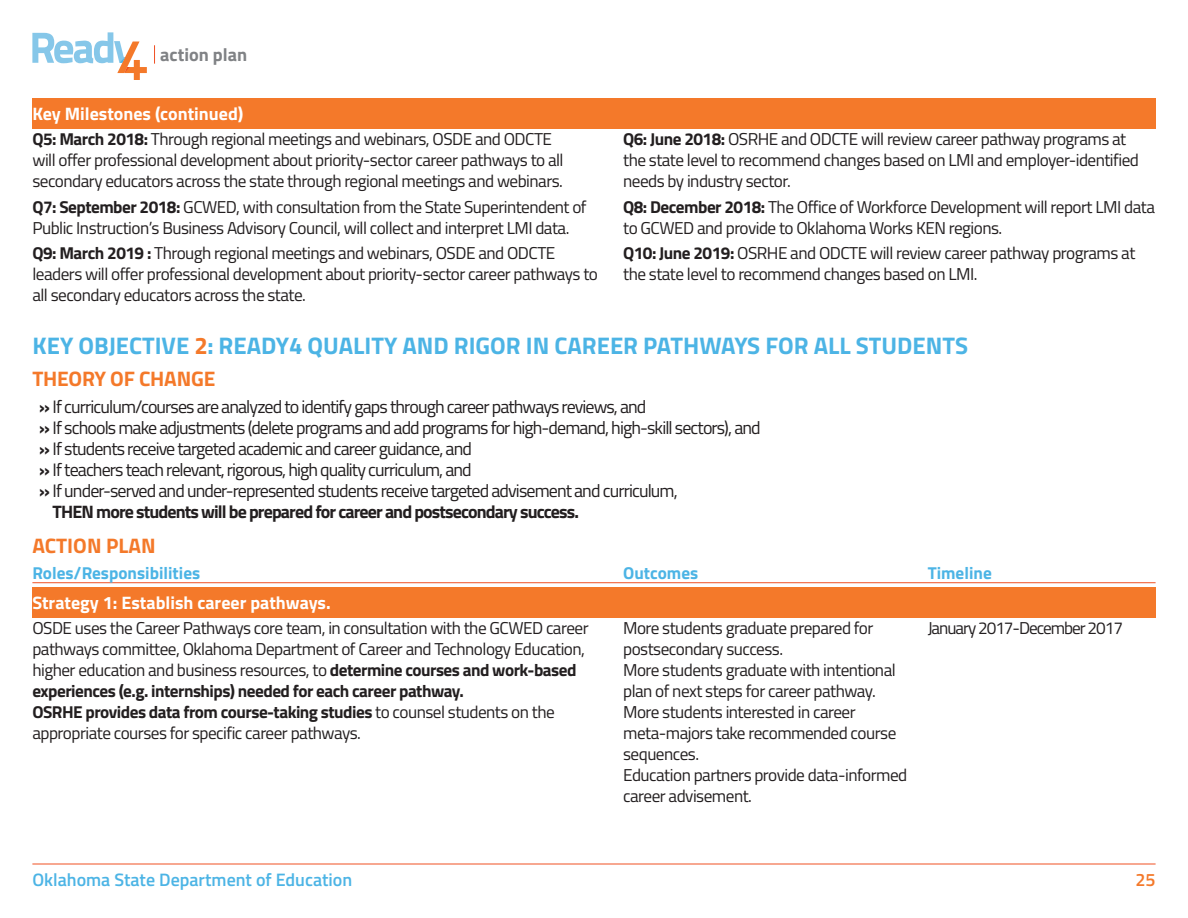
<style>
.page{position:relative;width:1188px;height:918px;background:#fff}
.page>*{position:absolute;margin:0;border:0;box-sizing:border-box;transform-origin:0 0}
.Key_Objective_Header{font:700 24px "Titillium";color:#4cb4e5}
.Key_Objective_Header-2{font:700 21px "Titillium";letter-spacing:-.01em;color:#f4792a}
.t1{font:700 18.3px "Titillium";color:#808285}
.t2{font:18px "Titillium";letter-spacing:-.05em;color:#231f20}
.Bullets{font:700 18px "Titillium";letter-spacing:-.05em;color:#231f20}
.t3{font:700 18px "Titillium";color:#fff}
.t4{font:600 18px "Titillium";color:#4cb4e5}
.t5{font:600 18px "Titillium";color:#f4792a}
.t6{font:17.25px/21px "Titillium";letter-spacing:-.03em;color:#231f20}
.t7{font:700 17.25px "Titillium";color:#4cb4e5}
.t8{font:17.25px "Titillium";letter-spacing:-.06em;color:#231f20}
.s1{font-weight:700}
.s2{color:#f4792a}
</style>
<div class="page">
<hr style="left:32px;top:864px;width:1124px;height:1px;background:#f05023">
<svg style="left:154px;top:45px;width:1px;height:19px"></svg>
<svg style="left:32px;top:32px;width:115px;height:48px"></svg>
<div style="left:32px;top:98px;width:1124px;height:31px;background:#f4792a"></div>
<hr style="left:32px;top:582px;width:1124px;height:1px;background:#f05023">
<div style="left:32px;top:587px;width:1124px;height:31px;background:#f4792a"></div>
<p class="t1" style="left:160px;top:41px;width:88px">action plan</p>
<p class="t3" style="left:32px;top:100px;width:213px">Key Milestones (continued)</p>
<p class="t6" style="left:32px;top:127px;width:533px"><span class="s1">Q5: March 2018:</span> Through regional meetings and webinars, OSDE and ODCTE will offer professional development about priority-sector career pathways to all secondary educators across the state through regional meetings and webinars.</p>
<p class="t6" style="left:623px;top:127px;width:517px"><span class="s1">Q6: June 2018:</span> OSRHE and ODCTE will review career pathway programs at the state level to recommend changes based on LMI and employer-identified needs by industry sector.</p>
<p class="t6" style="left:32px;top:195px;width:556px"><span class="s1">Q7: September 2018:</span> GCWED, with consultation from the State Superintendent of<br>Public Instruction’s Business Advisory Council, will collect and interpret LMI data.</p>
<p class="t6" style="left:623px;top:195px;width:533px"><span class="s1">Q8: December 2018:</span> The Office of Workforce Development will report LMI data to GCWED and provide to Oklahoma Works KEN regions.</p>
<p class="t6" style="left:32px;top:242px;width:567px"><span class="s1">Q9: March 2019 :</span> Through regional meetings and webinars, OSDE and ODCTE leaders will offer professional development about priority-sector career pathways to all secondary educators across the state.</p>
<p class="t6" style="left:623px;top:242px;width:514px"><span class="s1">Q10: June 2019:</span> OSRHE and ODCTE will review career pathway programs at the state level to recommend changes based on LMI.</p>
<p class="Key_Objective_Header" style="left:33px;top:327px;width:937px">KEY OBJECTIVE <span class="s2">2</span>: READY4 QUALITY AND RIGOR IN CAREER PATHWAYS FOR ALL STUDENTS</p>
<p class="Key_Objective_Header-2" style="left:32px;top:362px;width:184px">THEORY OF CHANGE</p>
<p class="t2" style="left:39px;top:394px;width:609px"><span class="s1">»</span> If curriculum/courses are analyzed to identify gaps through career pathways reviews, and</p>
<p class="t2" style="left:39px;top:415px;width:723px"><span class="s1">»</span> If schools make adjustments (delete programs and add programs for high-demand, high-skill sectors), and</p>
<p class="t2" style="left:39px;top:436px;width:434px"><span class="s1">»</span> If students receive targeted academic and career guidance, and</p>
<p class="t2" style="left:39px;top:457px;width:434px"><span class="s1">»</span> If teachers teach relevant, rigorous, high quality curriculum, and</p>
<p class="t2" style="left:39px;top:478px;width:640px"><span class="s1">»</span> If under-served and under-represented students receive targeted advisement and curriculum,</p>
<p class="Bullets" style="left:53px;top:498px;width:528px">THEN more students will be prepared for career and postsecondary success.</p>
<p class="Key_Objective_Header-2" style="left:32px;top:530px;width:125px">ACTION PLAN</p>
<p class="t7" style="left:623px;top:560px;width:77px">Outcomes</p>
<p class="t7" style="left:32px;top:560px;width:169px">Roles/Responsibilities</p>
<p class="t7" style="left:928px;top:560px;width:66px">Timeline</p>
<p class="t8" style="left:928px;top:615px;width:197px">January 2017-December 2017</p>
<p class="t3" style="left:32px;top:589px;width:300px">Strategy 1: Establish career pathways.</p>
<p class="t6" style="left:623px;top:616px;width:252px">More students graduate prepared for postsecondary success.</p>
<p class="t6" style="left:623px;top:658px;width:274px">More students graduate with intentional plan of next steps for career pathway.</p>
<p class="t6" style="left:623px;top:700px;width:275px">More students interested in career meta-majors take recommended course sequences.</p>
<p class="t6" style="left:623px;top:763px;width:286px">Education partners provide data-informed career advisement.</p>
<p class="t6" style="left:32px;top:616px;width:558px">OSDE uses the Career Pathways core team, in consultation with the GCWED career pathways committee, Oklahoma Department of Career and Technology Education, higher education and business resources, to <span class="s1">determine courses and work-based experiences (e.g. internships) needed for each career pathway.</span></p>
<p class="t6" style="left:32px;top:700px;width:524px"><span class="s1">OSRHE provides data from course-taking studies</span> to counsel students on the appropriate courses for specific career pathways.</p>
<p class="t4" style="left:32px;top:866px;width:321px">Oklahoma State Department of Education</p>
<p class="t5" style="left:1135px;top:866px;width:22px">25</p>
</div>
